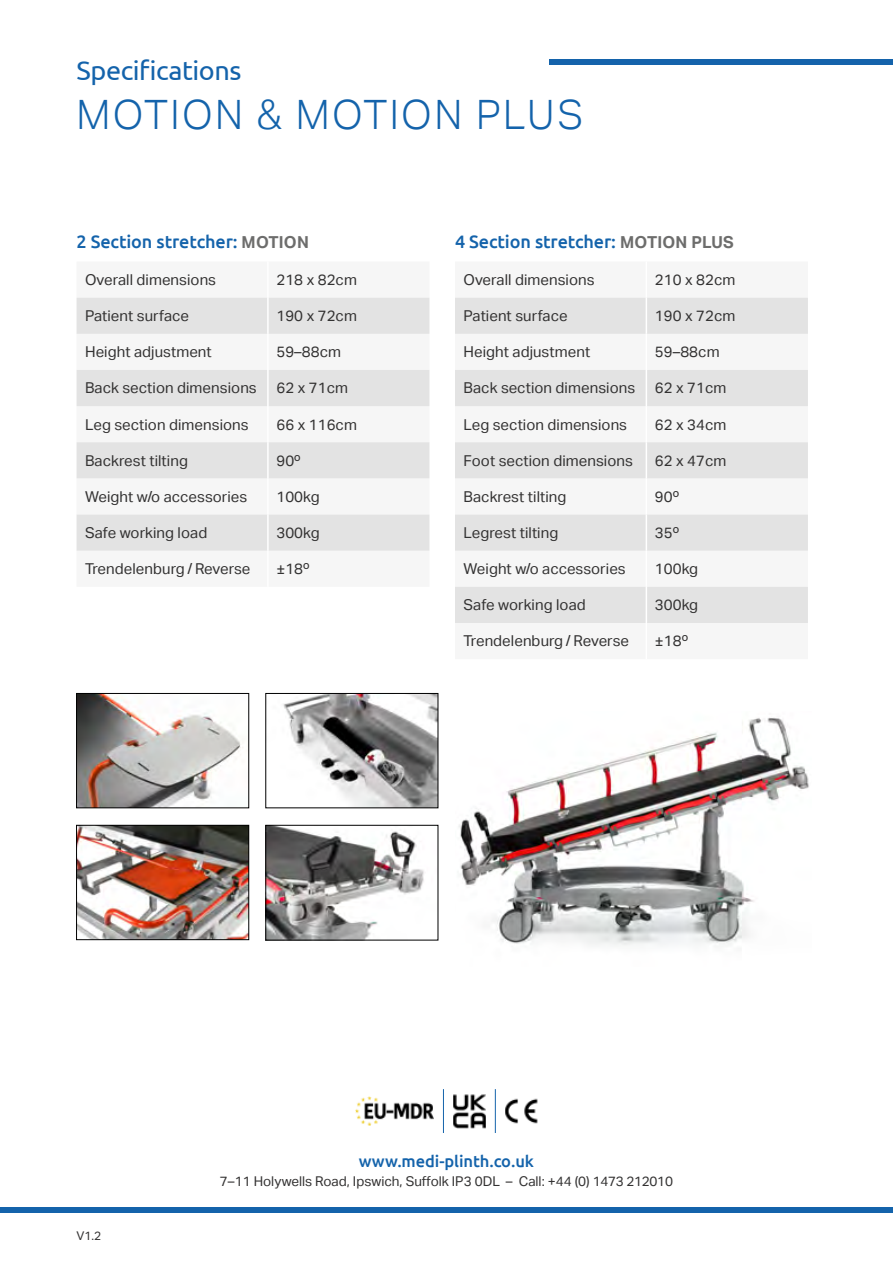
<style>
.page{position:relative;width:893px;height:1263px;background:#fff}
.page>*{position:absolute;margin:0;border:0;box-sizing:border-box;transform-origin:0 0}
.t1{font:300 40.5px "Aktiv Grotesk";letter-spacing:.06em;color:#1463ab}
.t2{font:27px "Ubuntu";letter-spacing:-.015em;color:#1463ab}
.t3{font:500 18px "Ubuntu";letter-spacing:-.005em;color:#1463ab}
.t4{font:500 16.5px "Ubuntu";letter-spacing:-.005em;color:#1463ab}
.t5{font:15px "Aktiv Grotesk";letter-spacing:.005em;color:#333232}
.t6{font:13.5px "Aktiv Grotesk";color:#333232}
.t7{font:12px "Aktiv Grotesk";color:#333232}
.s1{font-family:"Aktiv Grotesk";font-weight:700;font-size:16.5px;color:#6d6d6c}
</style>
<div class="page">
<div style="left:550px;top:60px;width:343px;height:5px;background:#1463ab"></div>
<div style="left:0;top:1208px;width:893px;height:5px;background:#1463ab"></div>
<svg style="left:455px;top:298px;width:353px;height:325px;fill:#e3e3e3"></svg>
<hr style="left:646px;top:298px;width:1px;height:36px;background:#fff">
<hr style="left:646px;top:334px;width:1px;height:36px;background:#fff">
<hr style="left:646px;top:370px;width:1px;height:36px;background:#fff">
<hr style="left:646px;top:406px;width:1px;height:36px;background:#fff">
<hr style="left:646px;top:442px;width:1px;height:36px;background:#fff">
<hr style="left:646px;top:478px;width:1px;height:36px;background:#fff">
<hr style="left:646px;top:514px;width:1px;height:37px;background:#fff">
<hr style="left:646px;top:551px;width:1px;height:36px;background:#fff">
<hr style="left:646px;top:587px;width:1px;height:36px;background:#fff">
<img style="left:505px;top:1098px;width:32px;height:26px">
<img style="left:355px;top:1097px;width:79px;height:28px">
<img style="left:453px;top:1094px;width:33px;height:35px">
<hr style="left:443px;top:1089px;width:1px;height:44px;background:#1463ab">
<hr style="left:495px;top:1089px;width:1px;height:44px;background:#1463ab">
<svg style="left:77px;top:298px;width:352px;height:253px;fill:#e3e3e3"></svg>
<hr style="left:267px;top:298px;width:2px;height:36px;background:#fff">
<hr style="left:267px;top:334px;width:2px;height:36px;background:#fff">
<hr style="left:267px;top:370px;width:2px;height:36px;background:#fff">
<hr style="left:267px;top:406px;width:2px;height:36px;background:#fff">
<hr style="left:267px;top:442px;width:2px;height:36px;background:#fff">
<hr style="left:267px;top:478px;width:2px;height:36px;background:#fff">
<hr style="left:267px;top:514px;width:2px;height:37px;background:#fff">
<img style="left:459px;top:717px;width:350px;height:229px">
<img style="left:78px;top:695px;width:165px;height:111px">
<div style="left:76px;top:693px;width:173px;height:115px;border:1px solid #000"></div>
<img style="left:283px;top:695px;width:153px;height:111px">
<div style="left:265px;top:693px;width:173px;height:115px;border:1px solid #000"></div>
<img style="left:78px;top:827px;width:169px;height:111px">
<div style="left:76px;top:825px;width:173px;height:115px;border:1px solid #000"></div>
<img style="left:267px;top:827px;width:157px;height:111px">
<div style="left:265px;top:825px;width:173px;height:115px;border:1px solid #000"></div>
<h2 class="t2" style="left:77px;top:55px;width:167px">Specifications</h2>
<h1 class="t1" style="left:77px;top:91px;width:508px">MOTION &amp; MOTION PLUS</h1>
<p class="t3" style="left:77px;top:230px;width:234px">2 Section stretcher: <span class="s1">MOTION</span></p>
<p class="t3" style="left:455px;top:230px;width:280px">4 Section stretcher: <span class="s1">MOTION PLUS</span></p>
<p class="t5" style="left:463px;top:271px;width:133px">Overall dimensions</p>
<p class="t5" style="left:655px;top:271px;width:82px">210 x 82cm</p>
<p class="t5" style="left:463px;top:307px;width:106px">Patient surface</p>
<p class="t5" style="left:655px;top:307px;width:82px">190 x 72cm</p>
<p class="t5" style="left:463px;top:343px;width:128px">Height adjustment</p>
<p class="t5" style="left:655px;top:343px;width:66px">59–88cm</p>
<p class="t5" style="left:463px;top:379px;width:173px">Back section dimensions</p>
<p class="t5" style="left:655px;top:379px;width:73px">62 x 71cm</p>
<p class="t5" style="left:463px;top:416px;width:165px">Leg section dimensions</p>
<p class="t5" style="left:655px;top:416px;width:73px">62 x 34cm</p>
<p class="t5" style="left:463px;top:452px;width:171px">Foot section dimensions</p>
<p class="t5" style="left:655px;top:452px;width:73px">62 x 47cm</p>
<p class="t5" style="left:463px;top:488px;width:104px">Backrest tilting</p>
<p class="t5" style="left:655px;top:488px;width:26px">90º</p>
<p class="t5" style="left:463px;top:524px;width:96px">Legrest tilting</p>
<p class="t5" style="left:655px;top:524px;width:26px">35º</p>
<p class="t5" style="left:463px;top:560px;width:164px">Weight w/o accessories</p>
<p class="t5" style="left:655px;top:560px;width:45px">100kg</p>
<p class="t5" style="left:463px;top:596px;width:124px">Safe working load</p>
<p class="t5" style="left:655px;top:596px;width:45px">300kg</p>
<p class="t5" style="left:463px;top:632px;width:167px">Trendelenburg / Reverse</p>
<p class="t5" style="left:655px;top:632px;width:35px">±18º</p>
<p class="t5" style="left:85px;top:271px;width:133px">Overall dimensions</p>
<p class="t5" style="left:276px;top:271px;width:82px">218 x 82cm</p>
<p class="t5" style="left:85px;top:307px;width:106px">Patient surface</p>
<p class="t5" style="left:276px;top:307px;width:82px">190 x 72cm</p>
<p class="t5" style="left:85px;top:343px;width:128px">Height adjustment</p>
<p class="t5" style="left:276px;top:343px;width:66px">59–88cm</p>
<p class="t5" style="left:85px;top:379px;width:173px">Back section dimensions</p>
<p class="t5" style="left:276px;top:379px;width:73px">62 x 71cm</p>
<p class="t5" style="left:85px;top:416px;width:165px">Leg section dimensions</p>
<p class="t5" style="left:276px;top:416px;width:82px">66 x 116cm</p>
<p class="t5" style="left:85px;top:452px;width:104px">Backrest tilting</p>
<p class="t5" style="left:276px;top:452px;width:26px">90º</p>
<p class="t5" style="left:85px;top:488px;width:164px">Weight w/o accessories</p>
<p class="t5" style="left:276px;top:488px;width:45px">100kg</p>
<p class="t5" style="left:85px;top:524px;width:124px">Safe working load</p>
<p class="t5" style="left:276px;top:524px;width:45px">300kg</p>
<p class="t5" style="left:85px;top:560px;width:167px">Trendelenburg / Reverse</p>
<p class="t5" style="left:276px;top:560px;width:35px">±18º</p>
<p class="t7" style="left:77px;top:1228px;width:26px">V1.2</p>
<p class="t4" style="left:359px;top:1151px;width:177px">www.medi-plinth.co.uk</p>
<p class="t6" style="left:220px;top:1174px;width:455px">7–11 Holywells Road, Ipswich, Suffolk IP3 0DL – Call: +44 (0) 1473 212010</p>
</div>
